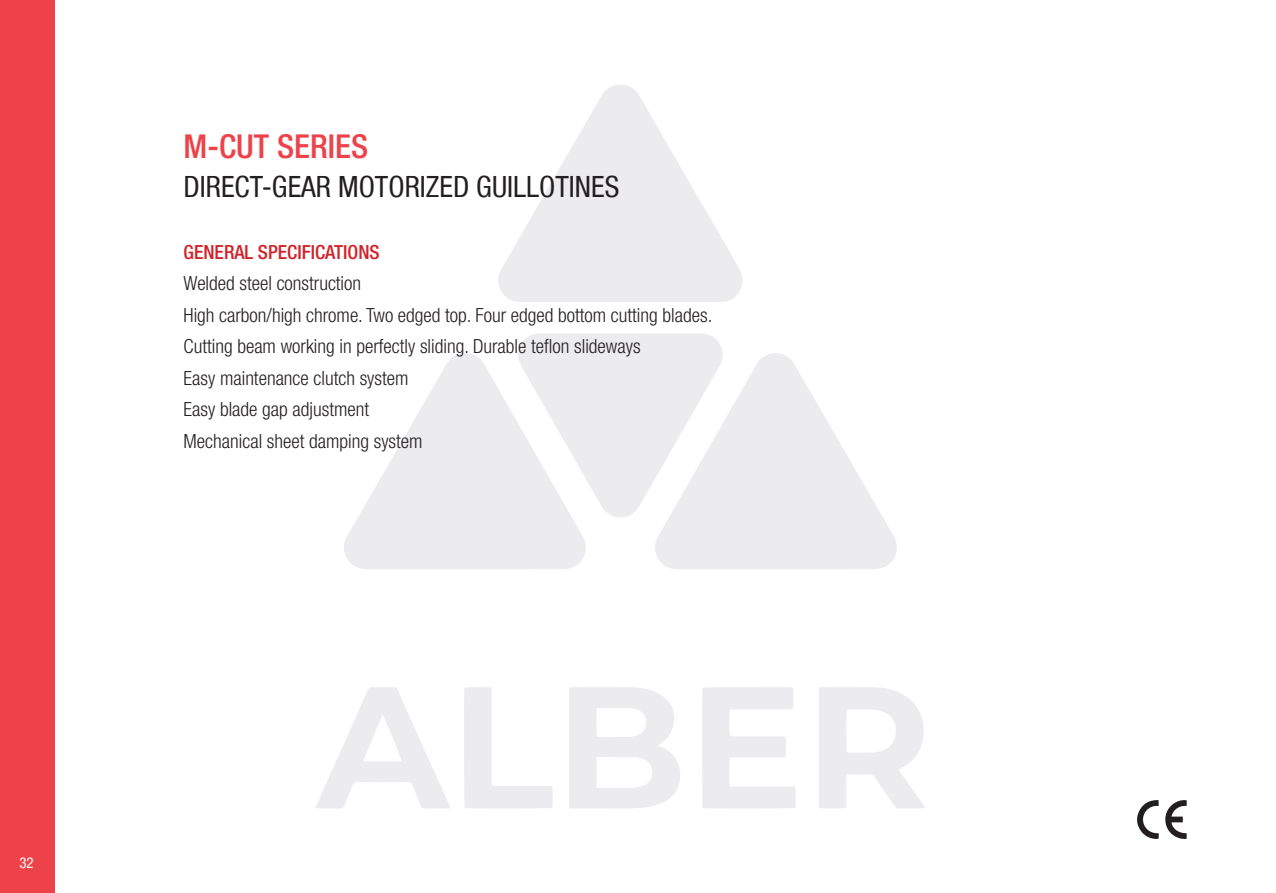
<style>
.page{position:relative;width:1276px;height:893px;background:#fff}
.page>*{position:absolute;margin:0;border:0;box-sizing:border-box;transform-origin:0 0}
.t1{font:500 condensed 33px "Helvetica Neue LT Com";color:#ee424a}
.t2{font:condensed 29.25px "Helvetica Neue LT Com";color:#231f20}
.t3{font:300 condensed 19.5px/31.5px "Helvetica Neue LT Com";color:#231f20}
.t4{font:500 condensed 19.5px "Helvetica Neue LT Com";color:#d1232a}
.t5{font:condensed 15px "Helvetica Neue LT Com";color:#fff}
</style>
<div class="page">
<div style="left:0;top:0;width:54px;height:893px;background:#ee424a"></div>
<svg style="left:498px;top:85px;width:245px;height:217px;fill:#ececee"></svg>
<svg style="left:344px;top:353px;width:242px;height:216px;fill:#ececee"></svg>
<svg style="left:655px;top:353px;width:242px;height:216px;fill:#ececee"></svg>
<svg style="left:516px;top:333px;width:209px;height:186px"></svg>
<svg style="left:569px;top:687px;width:111px;height:121px"></svg>
<svg style="left:819px;top:687px;width:106px;height:121px"></svg>
<svg style="left:702px;top:687px;width:94px;height:121px"></svg>
<svg style="left:316px;top:687px;width:134px;height:121px"></svg>
<svg style="left:464px;top:687px;width:89px;height:121px"></svg>
<svg style="left:1165px;top:800px;width:21px;height:39px"></svg>
<svg style="left:1137px;top:800px;width:21px;height:39px"></svg>
<h1 class="t1" style="left:184px;top:126px;width:186px">M-CUT SERIES</h1>
<h2 class="t2" style="left:184px;top:169px;width:437px">DIRECT-GEAR MOTORIZED GUILLOTINES</h2>
<p class="t4" style="left:184px;top:240px;width:198px">GENERAL SPECIFICATIONS</p>
<p class="t3" style="left:184px;top:268px;width:530px">Welded steel construction<br>High carbon/high chrome. Two edged top. Four edged bottom cutting blades.<br>Cutting beam working in perfectly sliding. Durable teflon slideways<br>Easy maintenance clutch system<br>Easy blade gap adjustment<br>Mechanical sheet damping system</p>
<p class="t5" style="left:19px;top:853px;width:16px">32</p>
</div>
